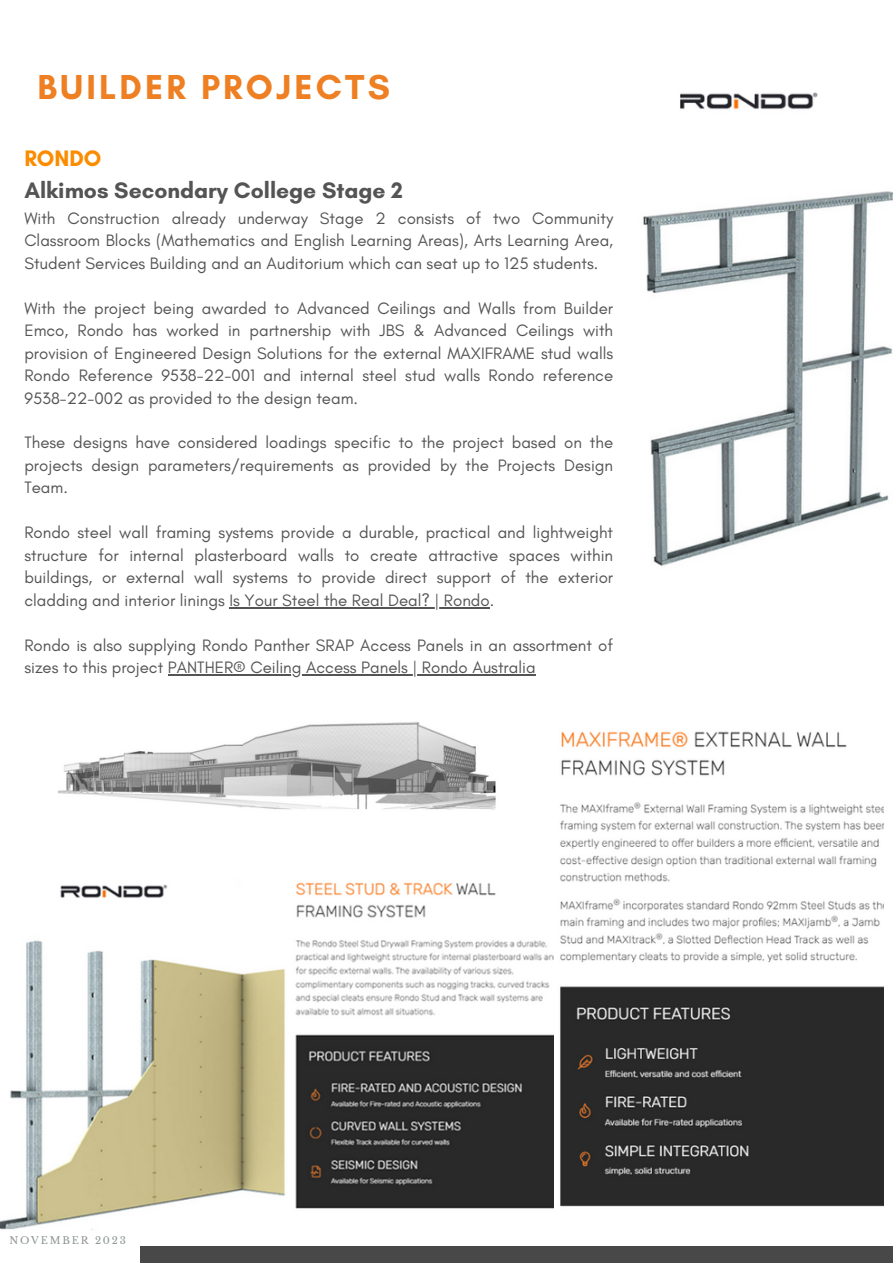
<style>
.page{position:relative;width:893px;height:1264px;background:#fff}
.page>*{position:absolute;margin:0;border:0;box-sizing:border-box;transform-origin:0 0}
.t1{font:700 35.25px "Glacial Indifference";letter-spacing:.09em;color:#ee7f22}
.t2{font:700 22.8px "Glacial Indifference";color:#545454}
.t3{font:700 22.8px "Glacial Indifference";color:#fb8c00}
.t4{font:16.8px/22.5px "Glacial Indifference";color:#545454;text-align:justify}
.t5{font:9.9px "Libre Baskerville";letter-spacing:.18em;color:#8c948f}
</style>
<div class="page">
<div style="left:139px;top:1246px;width:753px;height:16px;background:#484848"></div>
<hr style="left:229px;top:607px;width:261px;height:1px;background:#545454">
<hr style="left:168px;top:674px;width:367px;height:1px;background:#545454">
<img style="left:59px;top:722px;width:437px;height:88px">
<img style="left:643px;top:92px;width:249px;height:474px">
<img style="left:0;top:882px;width:554px;height:348px">
<img style="left:560px;top:731px;width:323px;height:476px">
<p class="t1" style="left:38px;top:66px;width:354px">BUILDER PROJECTS</p>
<p class="t3" style="left:24px;top:144px;width:79px">RONDO</p>
<p class="t2" style="left:24px;top:176px;width:380px">Alkimos Secondary College Stage 2</p>
<p class="t4" style="left:24px;top:206px;width:590px">With Construction already underway Stage 2 consists of two Community Classroom Blocks (Mathematics and English Learning Areas), Arts Learning Area, Student Services Building and an Auditorium which can seat up to 125 students.</p>
<p class="t4" style="left:24px;top:296px;width:590px">With the project being awarded to Advanced Ceilings and Walls from Builder Emco, Rondo has worked in partnership with JBS &amp; Advanced Ceilings with provision of Engineered Design Solutions for the external MAXIFRAME stud walls Rondo Reference 9538-22-001 and internal steel stud walls Rondo reference 9538-22-002 as provided to the design team.</p>
<p class="t4" style="left:24px;top:431px;width:590px">These designs have considered loadings specific to the project based on the projects design parameters/requirements as provided by the Projects Design Team.</p>
<p class="t4" style="left:24px;top:521px;width:590px">Rondo steel wall framing systems provide a durable, practical and lightweight structure for internal plasterboard walls to create attractive spaces within buildings, or external wall systems to provide direct support of the exterior cladding and interior linings Is Your Steel the Real Deal? | Rondo.</p>
<p class="t4" style="left:24px;top:633px;width:590px">Rondo is also supplying Rondo Panther SRAP Access Panels in an assortment of sizes to this project PANTHER® Ceiling Access Panels | Rondo Australia</p>
<p class="t5" style="left:9px;top:1234px;width:118px">NOVEMBER 2023</p>
</div>
